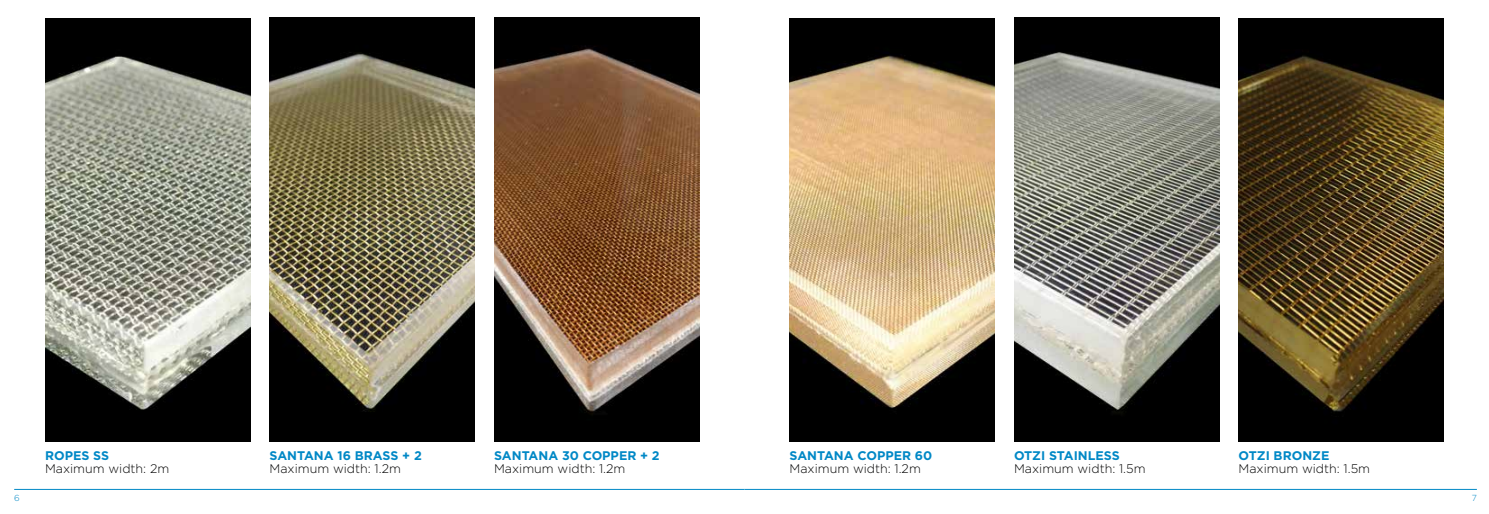
<style>
.page{position:relative;width:1489px;height:514px;background:#fff}
.page>*{position:absolute;margin:0;border:0;box-sizing:border-box;transform-origin:0 0}
.t1{font:300 12.5px "Gotham";color:#000}
.t2{font:700 12.5px "Gotham";color:#0088c6}
.t3{font:300 8.75px "Gotham";color:#0088c6}
</style>
<div class="page">
<hr style="left:14px;top:489px;width:730px;height:1px;background:#0088c6">
<hr style="left:744px;top:489px;width:732px;height:1px;background:#0088c6">
<div style="left:45px;top:18px;width:205px;height:423px;background:#000"></div>
<img style="left:45px;top:56px;width:205px;height:354px">
<div style="left:494px;top:18px;width:205px;height:423px;background:#000"></div>
<img style="left:494px;top:45px;width:205px;height:369px">
<div style="left:269px;top:18px;width:206px;height:423px;background:#000"></div>
<img style="left:269px;top:52px;width:206px;height:360px">
<img style="left:789px;top:18px;width:205px;height:423px">
<div style="left:1238px;top:18px;width:205px;height:423px;background:#000"></div>
<img style="left:1238px;top:55px;width:205px;height:357px">
<img style="left:1014px;top:18px;width:205px;height:423px">
<p class="t2" style="left:45px;top:447px;width:66px">ROPES SS</p>
<p class="t1" style="left:45px;top:461px;width:126px">Maximum width: 2m</p>
<p class="t2" style="left:269px;top:447px;width:154px">SANTANA 16 BRASS + 2</p>
<p class="t1" style="left:269px;top:461px;width:133px">Maximum width: 1.2m</p>
<p class="t2" style="left:494px;top:447px;width:167px">SANTANA 30 COPPER + 2</p>
<p class="t1" style="left:494px;top:461px;width:133px">Maximum width: 1.2m</p>
<p class="t2" style="left:789px;top:447px;width:144px">SANTANA COPPER 60</p>
<p class="t1" style="left:789px;top:461px;width:133px">Maximum width: 1.2m</p>
<p class="t2" style="left:1014px;top:447px;width:107px">OTZI STAINLESS</p>
<p class="t1" style="left:1014px;top:461px;width:133px">Maximum width: 1.5m</p>
<p class="t2" style="left:1238px;top:447px;width:92px">OTZI BRONZE</p>
<p class="t1" style="left:1238px;top:461px;width:133px">Maximum width: 1.5m</p>
<p class="t3" style="left:14px;top:493px;width:7px">6</p>
<p class="t3" style="left:1471px;top:493px;width:7px">7</p>
</div>
